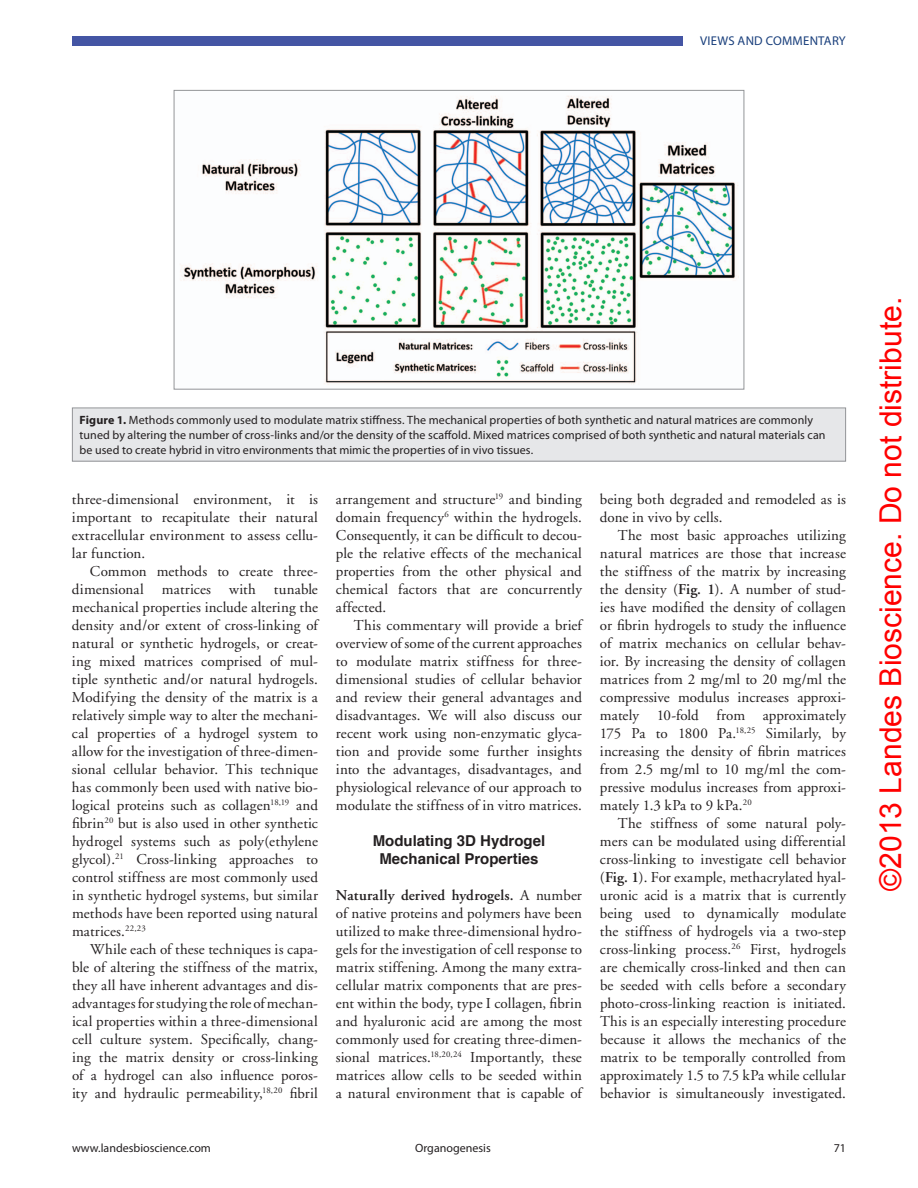
<style>
.page{position:relative;width:918px;height:1188px;background:#fff}
.page>*{position:absolute;margin:0;border:0;box-sizing:border-box;transform-origin:0 0}
.t1{font:30.15px "Arial";color:#f00}
.t2{font:15px/18px "Adobe Garamond";letter-spacing:.01em;color:#231f20;text-align:justify}
.t3{font:700 15px/18px "Helvetica";color:#231f20;text-align:center}
.t4{font:12.75px "Myriad Pro";letter-spacing:.02em;color:#193f7c}
.t5{font:12px/15px "Myriad Pro";letter-spacing:.005em;color:#231f20}
.s1{font-weight:700}
.s2{font-weight:600}
</style>
<div class="page">
<div style="left:72px;top:36px;width:610px;height:10px;background:#4455a4"></div>
<img style="left:180px;top:96px;width:559px;height:289px">
<div style="left:174px;top:90px;width:570px;height:300px;border:1px solid #939598"></div>
<div style="left:72px;top:408px;width:774px;height:53px;background:#e6e7e9"></div>
<div style="left:72px;top:408px;width:774px;height:54px;border:1px solid #939598"></div>
<p class="t4" style="left:700px;top:33px;width:84px">Views and Comm</p>
<p class="t4" style="left:803px;top:33px;width:44px">entary</p>
<p class="t5" style="left:80px;top:412px;width:748px"><span class="s1">Figure 1.</span> Methods commonly used to modulate matrix stiffness. The mechanical properties of both synthetic and natural matrices are commonly tuned by altering the number of cross-links and/or the density of the scaffold. Mixed matrices comprised of both synthetic and natural materials can be used to create hybrid in vitro environments that mimic the properties of in vivo tissues.</p>
<p class="t2" style="left:72px;top:491px;width:247px">three-dimensional environment, it is important to recapitulate their natural extracellular environment to assess cellu&shy;lar function.</p>
<p class="t2" style="left:72px;top:563px;width:248px;text-indent:18px">Common methods to create three&shy;dimensional matrices with tunable mechanical properties include altering the density and/or extent of cross-linking of natural or synthetic hydrogels, or creat&shy;ing mixed matrices comprised of mul&shy;tiple synthetic and/or natural hydrogels.<br>Modifying the density of the matrix is a relatively simple way to alter the mechani&shy;cal properties of a hydrogel system to allow for the investigation of three-dimen&shy;sional cellular behavior. This technique has commonly been used with native bio&shy;logical proteins such as collagen<sup>18,19</sup> and fibrin<sup>20</sup> but is also used in other synthetic hydrogel systems such as poly(ethylene glycol).<sup>21</sup> Cross-linking approaches to control stiffness are most commonly used in synthetic hydrogel systems, but similar methods have been reported using natural matrices.<sup>22,23</sup></p>
<p class="t2" style="left:72px;top:941px;width:247px;text-indent:18px">While each of these techniques is capa&shy;ble of altering the stiffness of the matrix, they all have inherent advantages and dis&shy;advantages for studying the role of mechan&shy;ical properties within a three-dimensional cell culture system. Specifically, chang&shy;ing the matrix density or cross-linking of a hydrogel can also influence poros&shy;ity and hydraulic permeability,<sup>18,20</sup> fibril</p>
<p class="t2" style="left:336px;top:491px;width:248px">arrangement and structure<sup>19</sup> and binding domain frequency<sup>6</sup> within the hydrogels.<br>Consequently, it can be difficult to decou&shy;ple the relative effects of the mechanical properties from the other physical and chemical factors that are concurrently affected.</p>
<p class="t2" style="left:336px;top:617px;width:248px;text-indent:18px">This commentary will provide a brief overview of some of the current approaches to modulate matrix stiffness for three&shy;dimensional studies of cellular behavior and review their general advantages and disadvantages. We will also discuss our recent work using non-enzymatic glyca&shy;tion and provide some further insights into the advantages, disadvantages, and physiological relevance of our approach to modulate the stiffness of in vitro matrices.</p>
<p class="t3" style="left:373px;top:832px;width:174px">Modulating 3D Hydrogel<br>Mechanical Properties</p>
<p class="t2" style="left:336px;top:887px;width:248px"><span class="s2">Naturally derived hydrogels.</span> A number of native proteins and polymers have been utilized to make three-dimensional hydro&shy;gels for the investigation of cell response to matrix stiffening. Among the many extra&shy;cellular matrix components that are pres&shy;ent within the body, type I collagen, fibrin and hyaluronic acid are among the most commonly used for creating three-dimen&shy;sional matrices.<sup>18,20,24</sup> Importantly, these matrices allow cells to be seeded within a natural environment that is capable of</p>
<p class="t2" style="left:600px;top:491px;width:247px">being both degraded and remodeled as is done in vivo by cells.</p>
<p class="t2" style="left:600px;top:527px;width:248px;text-indent:18px">The most basic approaches utilizing natural matrices are those that increase the stiffness of the matrix by increasing the density (<span class="s2">Fig. 1</span>). A number of stud&shy;ies have modified the density of collagen or fibrin hydrogels to study the influence of matrix mechanics on cellular behav&shy;ior. By increasing the density of collagen matrices from 2 mg/ml to 20 mg/ml the compressive modulus increases approxi&shy;mately 10-fold from approximately 175 Pa to 1800 Pa.<sup>18,25</sup> Similarly, by increasing the density of fibrin matrices from 2.5 mg/ml to 10 mg/ml the com&shy;pressive modulus increases from approxi&shy;mately 1.3 kPa to 9 kPa.<sup>20</sup></p>
<p class="t2" style="left:600px;top:815px;width:248px;text-indent:18px">The stiffness of some natural poly&shy;mers can be modulated using differential cross-linking to investigate cell behavior (<span class="s2">Fig. 1</span>). For example, methacrylated hyal&shy;uronic acid is a matrix that is currently being used to dynamically modulate the stiffness of hydrogels via a two-step cross-linking process.<sup>26</sup> First, hydrogels are chemically cross-linked and then can be seeded with cells before a secondary photo-cross-linking reaction is initiated.<br>This is an especially interesting procedure because it allows the mechanics of the matrix to be temporally controlled from approximately 1.5 to 7.5 kPa while cellular behavior is simultaneously investigated.</p>
<p class="t5" style="left:72px;top:1141px;width:140px">www.landesbioscience.com</p>
<p class="t5" style="left:415px;top:1141px;width:77px">Organogenesis</p>
<p class="t5" style="left:834px;top:1141px;width:14px">71</p>
<h1 class="t1" style="left:871px;top:891px;width:595px;rotate:-90deg">©2013 Landes Bioscience. Do not distribute.</h1>
</div>
